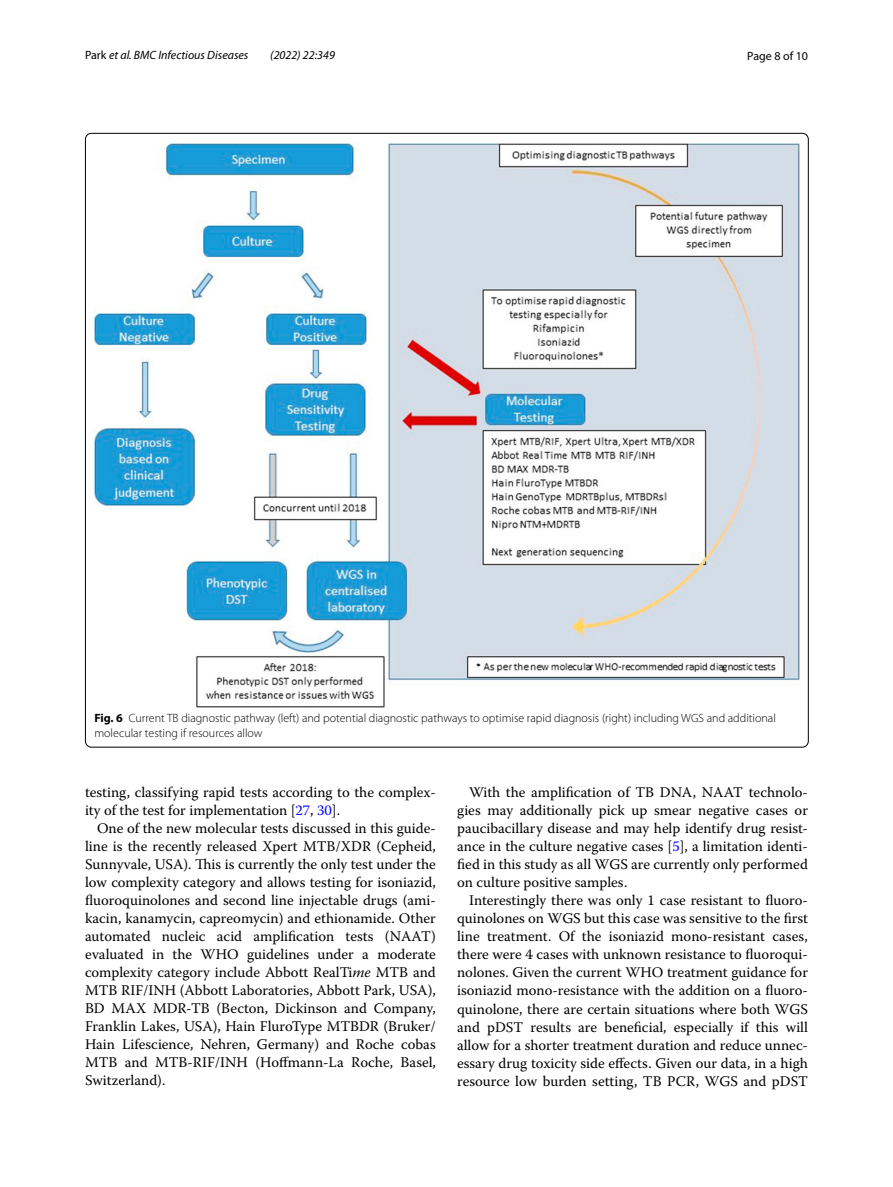
<style>
.page{position:relative;width:893px;height:1187px;background:#fff}
.page>*{position:absolute;margin:0;border:0;box-sizing:border-box;transform-origin:0 0}
.t1{font:14.7px/18px "Warnock Pro";color:#000;text-align:justify}
.t2{font:300 12px/15px "Myriad Pro";color:#000}
.t3{font:italic 12px "Myriad Pro";color:#000}
.t4{font:12px "Myriad Pro";color:#000}
.s1{font-style:normal}
.s2{font-weight:700}
.s3{color:#00f}
.s4{font-style:italic}
</style>
<div class="page">
<img style="left:94px;top:142px;width:706px;height:565px">
<p class="t3" style="left:85px;top:48px;width:165px"><span class="s1">Park</span> et al. BMC Infectious Diseases</p>
<p class="t3" style="left:270px;top:48px;width:66px">(2022) 22:349</p>
<p class="t4" style="left:747px;top:48px;width:62px">Page 8 of 10</p>
<p class="t2" style="left:94px;top:711px;width:683px"><span class="s2">Fig. 6</span> Current TB diagnostic pathway (left) and potential diagnostic pathways to optimise rapid diagnosis (right) including WGS and additional molecular testing if resources allow</p>
<p class="t1" style="left:85px;top:783px;width:352px">testing, classifying rapid tests according to the complex&shy;ity of the test for implementation [<span class="s3">27</span>, <span class="s3">30</span>].</p>
<p class="t1" style="left:85px;top:819px;width:352px;text-indent:12px">One of the new molecular tests discussed in this guide&shy;line is the recently released Xpert MTB/XDR (Cepheid, Sunnyvale, USA). This is currently the only test under the low complexity category and allows testing for isoniazid, fluoroquinolones and second line injectable drugs (ami&shy;kacin, kanamycin, capreomycin) and ethionamide. Other automated nucleic acid amplification tests (NAAT) evaluated in the WHO guidelines under a moderate complexity category include Abbott RealTi<span class="s4">me</span> MTB and MTB RIF/INH (Abbott Laboratories, Abbott Park, USA), BD MAX MDR-TB (Becton, Dickinson and Company, Franklin Lakes, USA), Hain FluroType MTBDR (Bruker/ Hain Lifescience, Nehren, Germany) and Roche cobas MTB and MTB-RIF/INH (Hoffmann-La Roche, Basel, Switzerland).</p>
<p class="t1" style="left:457px;top:783px;width:352px;text-indent:12px">With the amplification of TB DNA, NAAT technolo&shy;gies may additionally pick up smear negative cases or paucibacillary disease and may help identify drug resist&shy;ance in the culture negative cases [<span class="s3">5</span>], a limitation identi&shy;fied in this study as all WGS are currently only performed on culture positive samples.</p>
<p class="t1" style="left:457px;top:891px;width:352px;text-indent:12px">Interestingly there was only 1 case resistant to fluoro&shy;quinolones on WGS but this case was sensitive to the first line treatment. Of the isoniazid mono-resistant cases, there were 4 cases with unknown resistance to fluoroqui&shy;nolones. Given the current WHO treatment guidance for isoniazid mono-resistance with the addition on a fluoro&shy;quinolone, there are certain situations where both WGS and pDST results are beneficial, especially if this will allow for a shorter treatment duration and reduce unnec&shy;essary drug toxicity side effects. Given our data, in a high resource low burden setting, TB PCR, WGS and pDST</p>
</div>
